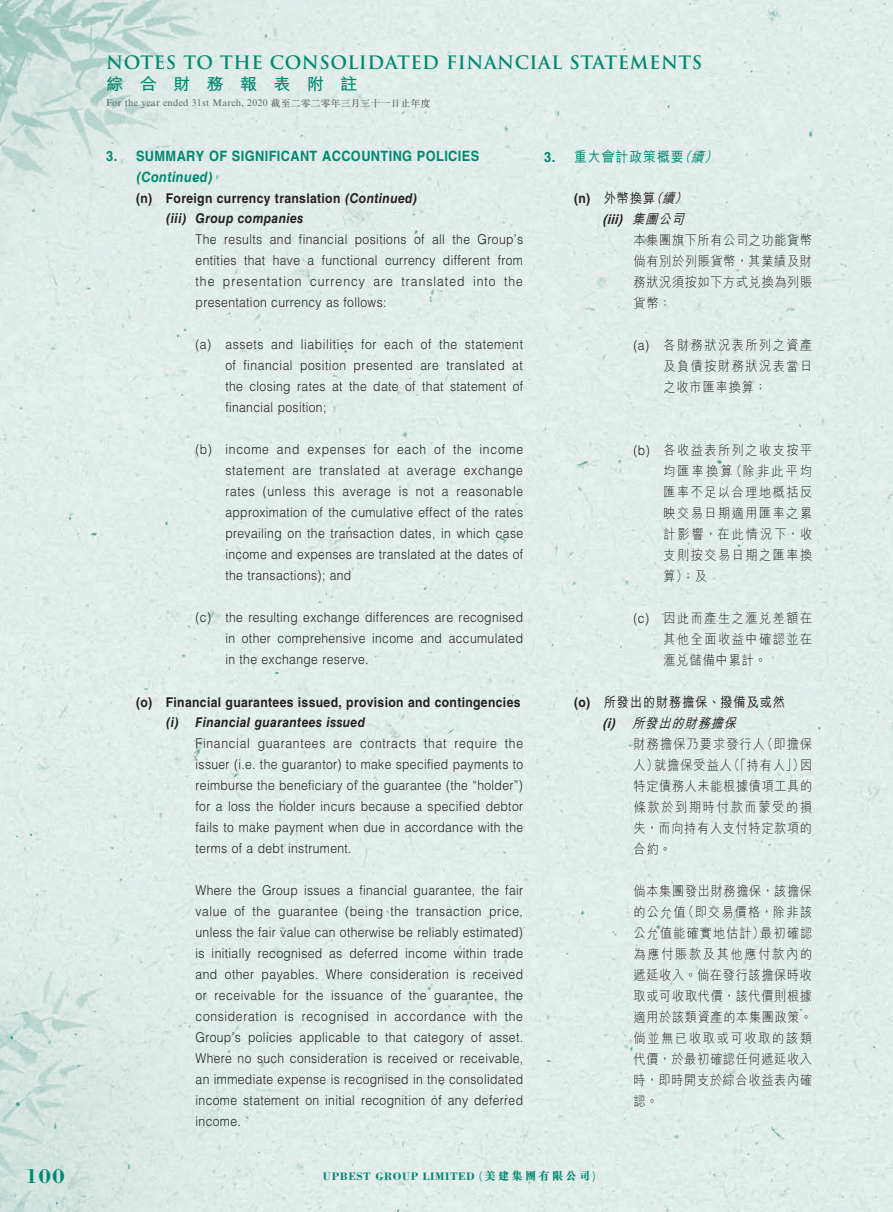
<style>
.page{position:relative;width:893px;height:1212px;background:#fff}
.page>*{position:absolute;margin:0;border:0;box-sizing:border-box;transform-origin:0 0}
.t1{font:700 21px "Bodoni Std";color:#00896e}
.t2{font:700 18px "Trajan Pro";letter-spacing:.03em;color:#00896e}
.t3{font:700 16.5px "M Hei HK";letter-spacing:.93em;color:#00896e;scale:1.05 1}
._01_H1{font:700 14.25px/21px "Helvetica LT Std";letter-spacing:.03em;color:#00896e;scale:.9 1}
._001_H1_C{font:500 14.25px "M Hei HK";letter-spacing:.08em;color:#00896e;scale:.9 1}
._00_txt{font:300 13.5px/21px "Helvetica LT Std";letter-spacing:.03em;color:#231f20;text-align:justify;scale:.9 1}
._000_txt_C{font:300 13.5px/21px "M Hei HK";letter-spacing:.08em;color:#231f20;text-align:justify;scale:.9 1}
._02_H2{font:700 13.5px "Helvetica LT Std";letter-spacing:.03em;color:#231f20;scale:.9 1}
._00_txt-2{font:italic 700 13.5px "Helvetica LT Std";letter-spacing:.03em;color:#231f20;scale:.9 1}
._002_H2_C{font:500 13.5px "M Hei HK";letter-spacing:.08em;color:#231f20;scale:.9 1}
._000_txt_C-2{font:italic 500 13.5px "M Hei HK";color:#231f20;scale:.9 1}
._000_txt_C-3{font:italic 700 13.5px "Helvetica LT Std";color:#231f20;scale:.9 1}
.t4{font:700 11.25px "Bodoni Std";letter-spacing:.05em;color:#00896e}
.t5{font:9.75px "Times New Roman MT Std";letter-spacing:.025em;color:#636366}
.s1{font-family:"M Sung HK";font-weight:500}
.s2{font-style:italic}
.s3{font-family:"Helvetica LT Std";font-weight:700}
.s4{font-family:"M Hei HK";font-weight:500}
.s5{font-family:"Helvetica LT Std"}
.s6{font-family:"M Sung HK";font-weight:800}
</style>
<div class="page">
<img style="left:0;top:0;width:893px;height:1212px">
<h1 class="t1" style="left:25px;top:1163px;width:41px">100</h1>
<h2 class="t2" style="left:106px;top:51px;width:598px">NOTES TO THE CONSOLIDATED FINANCIAL STATEMENTS</h2>
<p class="t3" style="left:106px;top:72px;width:241px">綜合財務報表附註</p>
<p class="t5" style="left:106px;top:97px;width:326px">For the year ended 31st March, 2020 <span class="s1">截至二零二零年三月三十一日止年度</span></p>
<p class="_01_H1" style="left:136px;top:145px;width:383px;text-indent:-30px">3. SUMMARY OF SIGNIFICANT ACCOUNTING POLICIES <span class="s2">(Continued)</span></p>
<p class="_02_H2" style="left:136px;top:190px;width:314px">(n) Foreign currency translation <span class="s2">(Continued)</span></p>
<p class="_00_txt-2" style="left:166px;top:210px;width:154px">(iii) Group companies</p>
<p class="_00_txt" style="left:196px;top:229px;width:365px">The results and financial positions of all the Group’s entities that have a functional currency different from the presentation currency are translated into the presentation currency as follows:</p>
<p class="_00_txt" style="left:225px;top:334px;width:332px;text-indent:-30px">(a) assets and liabilities for each of the statement of financial position presented are translated at the closing rates at the date of that statement of financial position;</p>
<p class="_00_txt" style="left:225px;top:439px;width:332px;text-indent:-30px">(b) income and expenses for each of the income statement are translated at average exchange rates (unless this average is not a reasonable approximation of the cumulative effect of the rates prevailing on the transaction dates, in which case income and expenses are translated at the dates of the transactions); and</p>
<p class="_00_txt" style="left:225px;top:607px;width:332px;text-indent:-30px">(c) the resulting exchange differences are recognised in other comprehensive income and accumulated in the exchange reserve.</p>
<p class="_02_H2" style="left:136px;top:694px;width:429px">(o) Financial guarantees issued, provision and contingencies</p>
<p class="_00_txt-2" style="left:166px;top:714px;width:223px">(i) Financial guarantees issued</p>
<p class="_00_txt" style="left:196px;top:733px;width:365px">Financial guarantees are contracts that require the issuer (i.e. the guarantor) to make specified payments to reimburse the beneficiary of the guarantee (the “holder”) for a loss the holder incurs because a specified debtor fails to make payment when due in accordance with the terms of a debt instrument.</p>
<p class="_00_txt" style="left:196px;top:880px;width:365px">Where the Group issues a financial guarantee, the fair value of the guarantee (being the transaction price, unless the fair value can otherwise be reliably estimated) is initially recognised as deferred income within trade and other payables. Where consideration is received or receivable for the issuance of the guarantee, the consideration is recognised in accordance with the Group’s policies applicable to that category of asset.<br>Where no such consideration is received or receivable, an immediate expense is recognised in the consolidated income statement on initial recognition of any deferred income.</p>
<p class="_001_H1_C" style="left:544px;top:146px;width:199px"><span class="s3">3.</span> 重大會計政策概要<span class="s2">（續）</span></p>
<p class="_002_H2_C" style="left:574px;top:188px;width:132px"><span class="s3">(n)</span> 外幣換算<span class="s2">（續）</span></p>
<p class="_000_txt_C-3" style="left:602px;top:211px;width:97px">(iii) <span class="s4">集團公司</span></p>
<p class="_000_txt_C" style="left:634px;top:229px;width:200px">本集團旗下所有公司之功能貨幣倘有別於列賬貨幣，其業績及財務狀況須按如下方式兌換為列賬貨幣：</p>
<p class="_000_txt_C" style="left:663px;top:334px;width:167px;text-indent:-30px"><span class="s5">(a)</span> 各財務狀況表所列之資產及負債按財務狀況表當日之收市匯率換算；</p>
<p class="_000_txt_C" style="left:663px;top:439px;width:167px;text-indent:-30px"><span class="s5">(b)</span> 各收益表所列之收支按平均匯率換算（除非此平均匯率不足以合理地概括反映交易日期適用匯率之累計影響，在此情況下，收支則按交易日期之匯率換算）；及</p>
<p class="_000_txt_C" style="left:663px;top:607px;width:167px;text-indent:-30px"><span class="s5">(c)</span> 因此而產生之滙兌差額在其他全面收益中確認並在滙兌儲備中累計。</p>
<p class="_002_H2_C" style="left:574px;top:692px;width:236px"><span class="s3">(o)</span> 所發出的財務擔保、撥備及或然</p>
<p class="_000_txt_C-2" style="left:602px;top:713px;width:155px"><span class="s3">(i)</span> 所發出的財務擔保</p>
<p class="_000_txt_C" style="left:634px;top:733px;width:200px">財務擔保乃要求發行人（即擔保人）就擔保受益人（「持有人」）因特定債務人未能根據債項工具的條款於到期時付款而蒙受的損失，而向持有人支付特定款項的合約。</p>
<p class="_000_txt_C" style="left:634px;top:880px;width:200px">倘本集團發出財務擔保，該擔保的公允值（即交易價格，除非該公允值能確實地估計）最初確認為應付賬款及其他應付款內的遞延收入。倘在發行該擔保時收取或可收取代價，該代價則根據適用於該類資產的本集團政策。倘並無已收取或可收取的該類代價，於最初確認任何遞延收入時，即時開支於綜合收益表內確認。</p>
<p class="t4" style="left:323px;top:1169px;width:274px">UPBEST GROUP LIMITED <span class="s6">( 美建集團有限公司 )</span></p>
</div>
